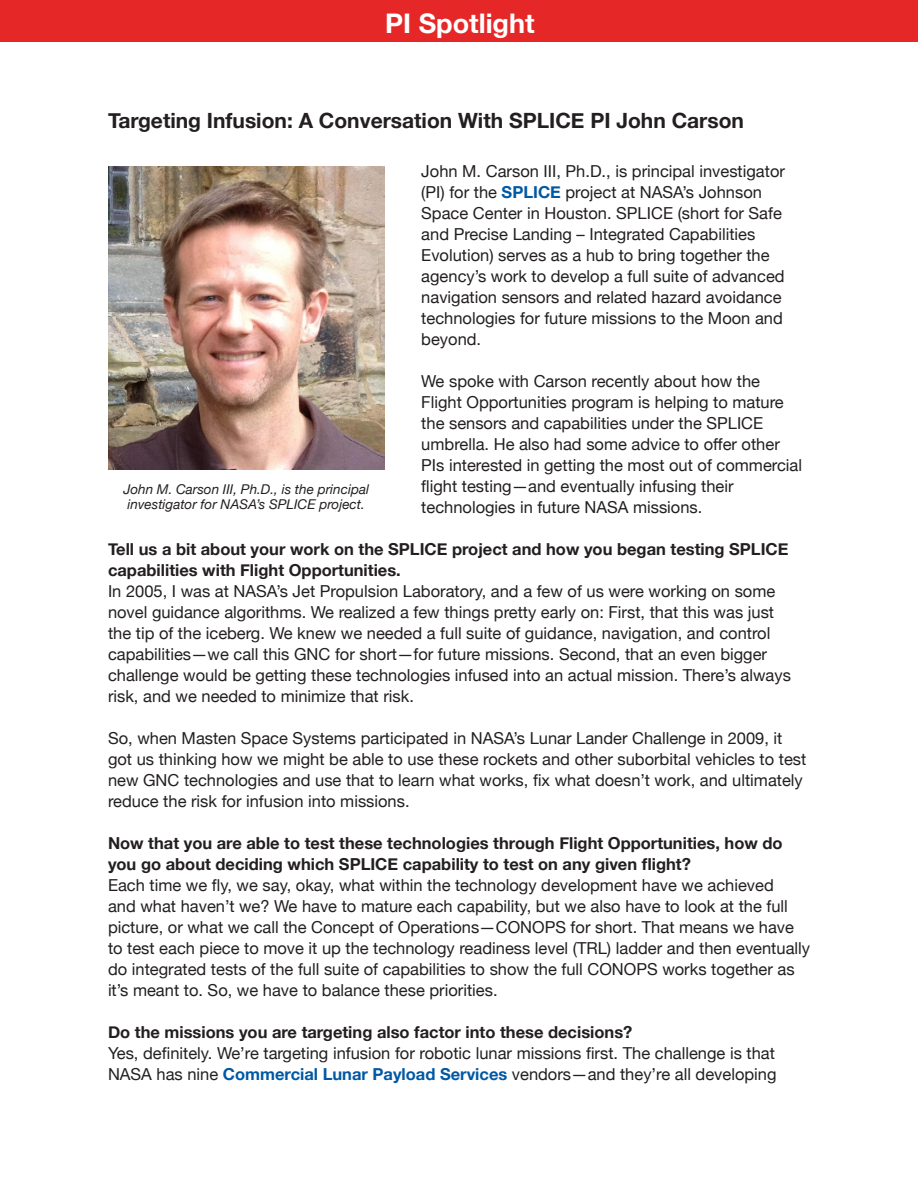
<style>
.page{position:relative;width:918px;height:1188px;background:#fff}
.page>*{position:absolute;margin:0;border:0;box-sizing:border-box;transform-origin:0 0}
.Section_dividers{font:700 27px "Helvetica Neue";color:#fff}
.heading_1{font:700 21px "Helvetica Neue";color:#231f20}
.body{font:16.5px/21px "Helvetica Neue";color:#231f20}
.body-2{font:700 16.5px/21px "Helvetica Neue";color:#231f20}
.t1{font:italic 13.5px/15px "Helvetica Neue";color:#231f20;text-align:center}
.s1{font-weight:700;color:#0058a4}
</style>
<div class="page">
<div style="left:0;top:0;width:918px;height:42px;background:#e62727"></div>
<img style="left:108px;top:167px;width:276px;height:302px">
<p class="Section_dividers" style="left:385px;top:2px;width:151px">PI Spotlight</p>
<h1 class="heading_1" style="left:108px;top:105px;width:638px">Targeting Infusion: A Conversation With SPLICE PI John Carson</h1>
<p class="body" style="left:421px;top:162px;width:365px">John M. Carson III, Ph.D., is principal investigator (PI) for the <span class="s1">SPLICE</span> project at NASA’s Johnson Space Center in Houston. SPLICE (short for Safe and Precise Landing – Integrated Capabilities Evolution) serves as a hub to bring together the agency’s work to develop a full suite of advanced navigation sensors and related hazard avoidance technologies for future missions to the Moon and beyond.</p>
<p class="body" style="left:421px;top:372px;width:382px">We spoke with Carson recently about how the Flight Opportunities program is helping to mature the sensors and capabilities under the SPLICE umbrella. He also had some advice to offer other PIs interested in getting the most out of commercial flight testing—and eventually infusing their technologies in future NASA missions.</p>
<p class="body-2" style="left:108px;top:539px;width:682px">Tell us a bit about your work on the SPLICE project and how you began testing SPLICE capabilities with Flight Opportunities.</p>
<p class="body" style="left:108px;top:582px;width:685px">In 2005, I was at NASA’s Jet Propulsion Laboratory, and a few of us were working on some novel guidance algorithms. We realized a few things pretty early on: First, that this was just the tip of the iceberg. We knew we needed a full suite of guidance, navigation, and control capabilities—we call this GNC for short—for future missions. Second, that an even bigger challenge would be getting these technologies infused into an actual mission. There’s always risk, and we needed to minimize that risk.</p>
<p class="body" style="left:108px;top:729px;width:700px">So, when Masten Space Systems participated in NASA’s Lunar Lander Challenge in 2009, it got us thinking how we might be able to use these rockets and other suborbital vehicles to test new GNC technologies and use that to learn what works, fix what doesn’t work, and ultimately reduce the risk for infusion into missions.</p>
<p class="body-2" style="left:108px;top:833px;width:676px">Now that you are able to test these technologies through Flight Opportunities, how do you go about deciding which SPLICE capability to test on any given flight?</p>
<p class="body" style="left:108px;top:876px;width:704px">Each time we fly, we say, okay, what within the technology development have we achieved<br>and what haven’t we? We have to mature each capability, but we also have to look at the full picture, or what we call the Concept of Operations—CONOPS for short. That means we have to test each piece to move it up the technology readiness level (TRL) ladder and then eventually do integrated tests of the full suite of capabilities to show the full CONOPS works together as it’s meant to. So, we have to balance these priorities.</p>
<p class="body-2" style="left:108px;top:1022px;width:526px">Do the missions you are targeting also factor into these decisions?</p>
<p class="body" style="left:108px;top:1044px;width:670px">Yes, definitely. We’re targeting infusion for robotic lunar missions first. The challenge is that<br>NASA has nine <span class="s1">Commercial Lunar Payload Services</span> vendors—and they’re all developing</p>
<p class="t1" style="left:123px;top:483px;width:247px">John M. Carson III, Ph.D., is the principal investigator for NASA’s SPLICE project.</p>
</div>
